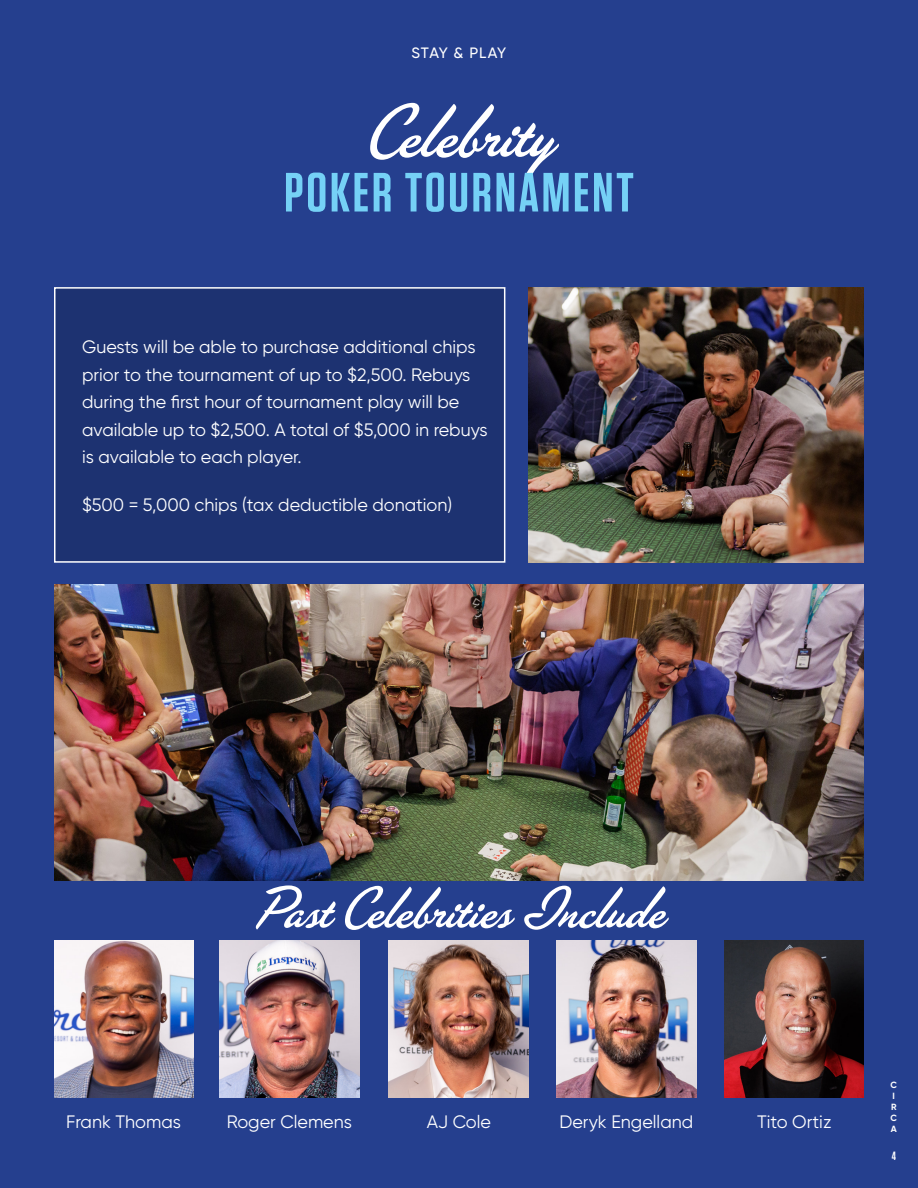
<style>
.page{position:relative;width:918px;height:1188px;background:#253f8e}
.page>*{position:absolute;margin:0;border:0;box-sizing:border-box;transform-origin:0 0}
.t1{font:77.4px "Las Vegas OT Fabulous";color:#fff}
.t2{font:60px "Las Vegas OT Fabulous";color:#fff}
.t3{font:600 55.2px "Tungsten";letter-spacing:.05em;color:#75d1f6}
.t4{font:18px/27.6px "Gilroy";color:#fff}
.t5{font:500 15px "Gilroy";letter-spacing:.03em;color:#fff}
.t6{font:600 12px "Tungsten";color:#fff}
.t7{font:700 9px/10.8px "Gilroy";color:#fff}
</style>
<div class="page">
<div style="left:55px;top:288px;width:450px;height:274px;background:#1d3271"></div>
<div style="left:54px;top:287px;width:451px;height:276px;border:2px solid #fff"></div>
<img style="left:54px;top:585px;width:810px;height:295px">
<img style="left:528px;top:288px;width:336px;height:275px">
<img style="left:389px;top:940px;width:139px;height:158px">
<img style="left:557px;top:940px;width:139px;height:158px">
<img style="left:54px;top:940px;width:139px;height:158px">
<img style="left:220px;top:940px;width:139px;height:158px">
<img style="left:725px;top:940px;width:139px;height:158px">
<p class="t5" style="left:412px;top:43px;width:96px">STAY &amp; PLAY</p>
<p class="t1" style="left:367px;top:90px;width:186px">Celebrity</p>
<p class="t3" style="left:284px;top:163px;width:351px">POKER TOURNAMENT</p>
<p class="t4" style="left:82px;top:333px;width:407px">Guests will be able to purchase additional chips prior to the tournament of up to $2,500. Rebuys during the first hour of tournament play will be available up to $2,500. A total of $5,000 in rebuys is available to each player.</p>
<p class="t4" style="left:82px;top:491px;width:372px">$500 = 5,000 chips (tax deductible donation)</p>
<p class="t2" style="left:254px;top:876px;width:410px">Past Celebrities Include</p>
<p class="t4" style="left:66px;top:1107px;width:116px">Frank Thomas</p>
<p class="t4" style="left:227px;top:1107px;width:127px">Roger Clemens</p>
<p class="t4" style="left:427px;top:1107px;width:66px">AJ Cole</p>
<p class="t4" style="left:560px;top:1107px;width:135px">Deryk Engelland</p>
<p class="t4" style="left:757px;top:1107px;width:76px">Tito Ortiz</p>
<p class="t7" style="left:891px;top:1080px;width:8px">C<br>I<br>R<br>C<br>A</p>
<p class="t6" style="left:892px;top:1149px;width:6px">4</p>
</div>
